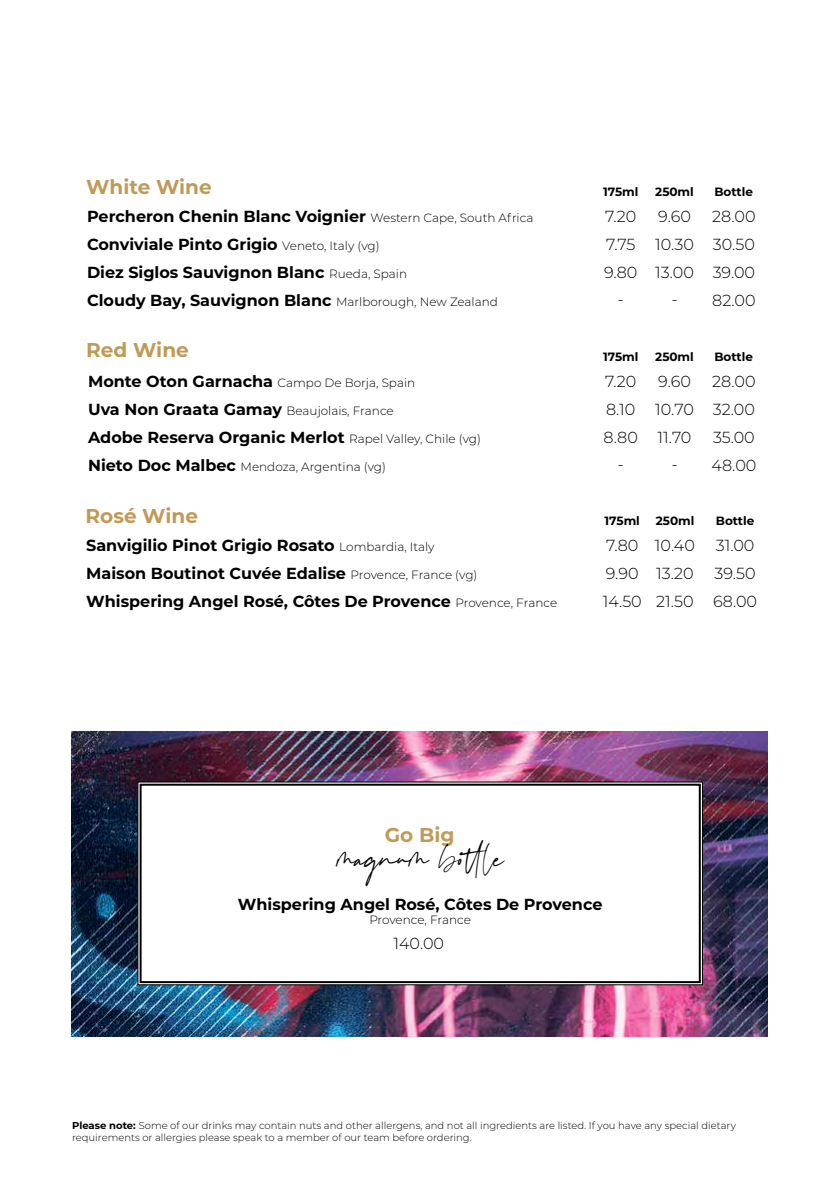
<style>
.page{position:relative;width:840px;height:1191px;background:#fff}
.page>*{position:absolute;margin:0;border:0;box-sizing:border-box;transform-origin:0 0}
.t1{font:36px "Sansino";color:#000}
.t2{font:700 20px "Montserrat";color:#c09a57}
.t3{font:700 16px/28px "Montserrat";color:#000}
.t4{font:300 16px/28px "Montserrat";color:#000;text-align:center}
.t5{font:300 12px "Montserrat";color:#000}
.t6{font:700 12px "Montserrat";color:#000}
.t7{font:300 10px/12px "Montserrat";color:#000}
.s1{font-weight:300;font-size:12px}
.s2{font-weight:700;font-size:16px}
.s3{font-weight:700}
</style>
<div class="page">
<img style="left:71px;top:731px;width:696px;height:305px">
<svg style="left:137px;top:781px;width:565px;height:204px"></svg>
<div style="left:139px;top:783px;width:561px;height:200px;border:2px solid #000"></div>
<p class="t2" style="left:86px;top:173px;width:127px">White Wine</p>
<p class="t3" style="left:87px;top:201px;width:447px">Percheron Chenin Blanc Voignier <span class="s1">Western Cape, South Africa </span>Conviviale Pinto Grigio <span class="s1">Veneto, Italy (vg)<br></span>Diez Siglos Sauvignon Blanc <span class="s1">Rueda, Spain<br></span>Cloudy Bay, Sauvignon Blanc <span class="s1">Marlborough, New Zealand</span></p>
<p class="t2" style="left:86px;top:335px;width:104px">Red Wine</p>
<p class="t5" style="left:88px;top:374px;width:328px"><span class="s2">Monte Oton Garnacha</span> Campo De Borja, Spain</p>
<p class="t3" style="left:88px;top:394px;width:394px">Uva Non Graata Gamay <span class="s1">Beaujolais, France<br></span>Adobe Reserva Organic Merlot <span class="s1">Rapel Valley, Chile (vg)</span></p>
<p class="t5" style="left:88px;top:458px;width:299px"><span class="s2">Nieto Doc Malbec</span> Mendoza, Argentina (vg)</p>
<p class="t2" style="left:85px;top:501px;width:114px">Rosé Wine</p>
<p class="t3" style="left:86px;top:530px;width:472px">Sanvigilio Pinot Grigio Rosato <span class="s1">Lombardia, Italy<br></span>Maison Boutinot Cuvée Edalise <span class="s1">Provence, France (vg)<br></span>Whispering Angel Rosé, Côtes De Provence <span class="s1">Provence, France</span></p>
<p class="t6" style="left:602px;top:183px;width:37px">175ml</p>
<p class="t4" style="left:603px;top:201px;width:35px">7.20<br>7.75<br>9.80 -</p>
<p class="t6" style="left:655px;top:183px;width:40px">250ml</p>
<p class="t4" style="left:654px;top:201px;width:40px">9.60<br>10.30<br>13.00 -</p>
<p class="t6" style="left:714px;top:183px;width:40px">Bottle</p>
<p class="t4" style="left:711px;top:201px;width:45px;text-align:justify">28.00<br>30.50<br>39.00<br>82.00</p>
<p class="t6" style="left:602px;top:348px;width:37px">175ml</p>
<p class="t4" style="left:603px;top:367px;width:36px">7.20<br>8.10<br>8.80 -</p>
<p class="t6" style="left:655px;top:348px;width:40px">250ml</p>
<p class="t4" style="left:655px;top:367px;width:40px">9.60<br>10.70<br>11.70 -</p>
<p class="t6" style="left:714px;top:348px;width:40px">Bottle</p>
<p class="t4" style="left:711px;top:367px;width:46px;text-align:justify">28.00<br>32.00<br>35.00<br>48.00</p>
<p class="t6" style="left:604px;top:512px;width:37px">175ml</p>
<p class="t4" style="left:602px;top:531px;width:41px;text-align:left">7.80<br>9.90<br>14.50</p>
<p class="t6" style="left:655px;top:512px;width:40px">250ml</p>
<p class="t4" style="left:654px;top:531px;width:41px;text-align:justify">10.40<br>13.20<br>21.50</p>
<p class="t6" style="left:715px;top:512px;width:40px">Bottle</p>
<p class="t4" style="left:712px;top:531px;width:45px;text-align:left">31.00<br>39.50<br>68.00</p>
<p class="t2" style="left:384px;top:820px;width:71px">Go Big</p>
<h1 class="t1" style="left:338px;top:839px;width:168px">magnum bottle</h1>
<p class="t3" style="left:238px;top:889px;width:366px">Whispering Angel Rosé, Côtes De Provence</p>
<p class="t5" style="left:369px;top:911px;width:103px">Provence, France</p>
<p class="t4" style="left:393px;top:928px;width:52px">140.00</p>
<p class="t7" style="left:72px;top:1118px;width:665px"><span class="s3">Please note:</span> Some of our drinks may contain nuts and other allergens, and not all ingredients are listed. If you have any special dietary requirements or allergies please speak to a member of our team before ordering.</p>
</div>
